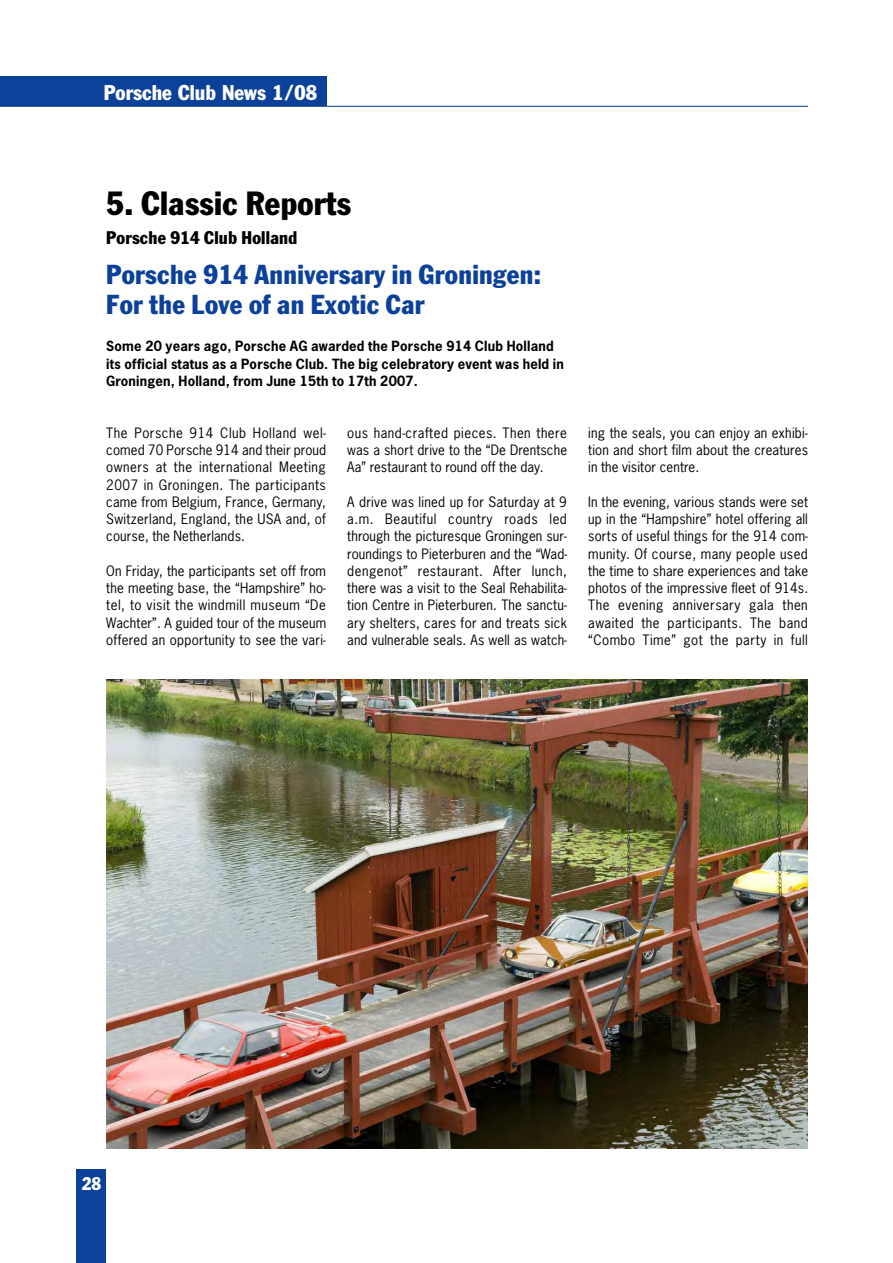
<style>
.page{position:relative;width:893px;height:1263px;background:#fff}
.page>*{position:absolute;margin:0;border:0;box-sizing:border-box;transform-origin:0 0}
.t1{font:condensed 33px "Franklin Gothic";letter-spacing:.01em;color:#000}
.t2{font:condensed 27px/29.2px "Franklin Gothic";letter-spacing:.015em;color:#0c419a}
.t3{font:condensed 21px "Franklin Gothic";color:#fff}
.t4{font:condensed 18px "Franklin Gothic";letter-spacing:.015em;color:#000}
.t5{font:condensed 18px "Franklin Gothic";color:#fff}
.t6{font:13.5px/17.2px "News Gothic";letter-spacing:.015em;color:#000;text-align:justify}
.t7{font:700 13.35px/17.2px "News Gothic";letter-spacing:.015em;color:#000}
</style>
<div class="page">
<img style="left:106px;top:679px;width:702px;height:469px">
<div style="left:0;top:77px;width:326px;height:29px;background:#0c419a"></div>
<div style="left:77px;top:1169px;width:29px;height:94px;background:#0c419a"></div>
<hr style="left:0;top:106px;width:808px;height:1px;background:#0c419a">
<h3 class="t3" style="left:104px;top:85px;width:215px">Porsche Club News 1/08</h3>
<h1 class="t1" style="left:106px;top:191px;width:246px">5. Classic Reports</h1>
<h3 class="t4" style="left:106px;top:231px;width:193px">Porsche 914 Club Holland</h3>
<h2 class="t2" style="left:106px;top:262px;width:436px">Porsche 914 Anniversary in Groningen:<br>For the Love of an Exotic Car</h2>
<p class="t7" style="left:106px;top:338px;width:459px">Some 20 years ago, Porsche AG awarded the Porsche 914 Club Holland its official status as a Porsche Club. The big celebratory event was held in<br>Groningen, Holland, from June 15th to 17th 2007.</p>
<p class="t6" style="left:106px;top:424px;width:221px">The Porsche 914 Club Holland wel&shy;comed 70 Porsche 914 and their proud owners at the international Meeting 2007 in Groningen. The participants came from Belgium, France, Germany, Switzerland, England, the USA and, of course, the Netherlands.</p>
<p class="t6" style="left:106px;top:562px;width:221px">On Friday, the participants set off from the meeting base, the “Hampshire” ho&shy;tel, to visit the windmill museum “De Wachter”. A guided tour of the museum offered an opportunity to see the vari-</p>
<p class="t6" style="left:347px;top:424px;width:221px">ous hand-crafted pieces. Then there was a short drive to the “De Drentsche Aa” restaurant to round off the day.</p>
<p class="t6" style="left:347px;top:493px;width:221px">A drive was lined up for Saturday at 9 a.m. Beautiful country roads led through the picturesque Groningen sur&shy;roundings to Pieterburen and the “Wad&shy;dengenot” restaurant. After lunch, there was a visit to the Seal Rehabilita&shy;tion Centre in Pieterburen. The sanctu&shy;ary shelters, cares for and treats sick and vulnerable seals. As well as watch-</p>
<p class="t6" style="left:588px;top:424px;width:221px">ing the seals, you can enjoy an exhibi&shy;tion and short film about the creatures in the visitor centre.</p>
<p class="t6" style="left:588px;top:493px;width:221px">In the evening, various stands were set up in the “Hampshire” hotel offering all sorts of useful things for the 914 com&shy;munity. Of course, many people used the time to share experiences and take photos of the impressive fleet of 914s.<br>The evening anniversary gala then awaited the participants. The band “Combo Time” got the party in full</p>
<h3 class="t5" style="left:82px;top:1177px;width:21px">28</h3>
</div>
